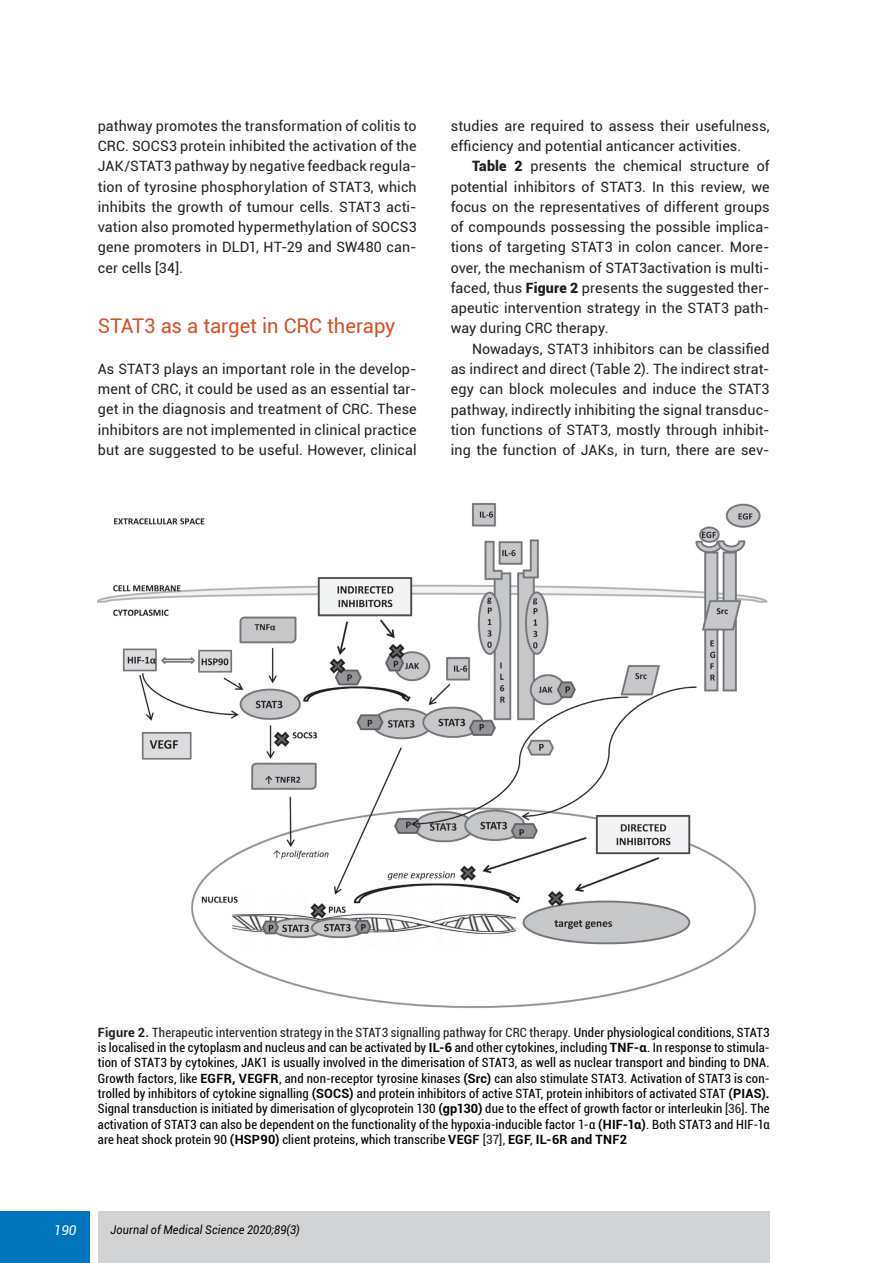
<style>
.page{position:relative;width:893px;height:1263px;background:#fff}
.page>*{position:absolute;margin:0;border:0;box-sizing:border-box;transform-origin:0 0}
.t1{font:20.25px "Roboto";letter-spacing:-.005em;color:#d25226}
.t2{font:14.25px/20.2px "Roboto";letter-spacing:.01em;color:#231f20;text-align:justify}
.t3{font:italic 13.5px "Roboto";color:#fff}
.t4{font:condensed 12.75px/15.3px "Roboto";letter-spacing:.01em;color:#000;text-align:justify}
.t5{font:italic 12px "Roboto";letter-spacing:.015em;color:#000;scale:.9 1}
.s1{font-weight:900}
.s2{font-weight:700;font-stretch:normal;color:#231f20}
.s3{color:#231f20}
.s4{font-weight:700;font-stretch:normal}
</style>
<div class="page">
<div style="left:0;top:1212px;width:89px;height:51px;background:#0075bd"></div>
<div style="left:98px;top:1212px;width:672px;height:51px;background:#d1d2d4"></div>
<img style="left:98px;top:503px;width:670px;height:505px">
<p class="t2" style="left:98px;top:115px;width:320px">pathway promotes the transformation of colitis to CRC. SOCS3 protein inhibited the activation of the JAK/STAT3 pathway by negative feedback regula‑ tion of tyrosine phosphorylation of STAT3, which inhibits the growth of tumour cells. STAT3 acti‑ vation also promoted hypermethylation of SOCS3 gene promoters in DLD1, HT-29 and SW480 can‑ cer cells [34].</p>
<h1 class="t1" style="left:98px;top:312px;width:299px">STAT3 as a target in CRC therapy</h1>
<p class="t2" style="left:98px;top:358px;width:320px">As STAT3 plays an important role in the develop‑ ment of CRC, it could be used as an essential tar‑ get in the diagnosis and treatment of CRC. These inhibitors are not implemented in clinical practice but are suggested to be useful. However, clinical</p>
<p class="t2" style="left:451px;top:115px;width:320px">studies are required to assess their usefulness, efficiency and potential anticancer activities.</p>
<p class="t2" style="left:451px;top:156px;width:320px;text-indent:21px"><span class="s1">Table 2</span> presents the chemical structure of potential inhibitors of STAT3. In this review, we focus on the representatives of different groups of compounds possessing the possible implica‑ tions of targeting STAT3 in colon cancer. More‑ over, the mechanism of STAT3activation is multi‑ faced, thus <span class="s1">Figure 2</span> presents the suggested ther‑ apeutic intervention strategy in the STAT3 path‑ way during CRC therapy.</p>
<p class="t2" style="left:451px;top:338px;width:320px;text-indent:21px">Nowadays, STAT3 inhibitors can be classified as indirect and direct (Table 2). The indirect strat‑ egy can block molecules and induce the STAT3 pathway, indirectly inhibiting the signal transduc‑ tion functions of STAT3, mostly through inhibit‑ ing the function of JAKs, in turn, there are sev‑</p>
<p class="t4" style="left:98px;top:1024px;width:673px"><span class="s2">Figure 2.</span> <span class="s3">Therapeutic intervention strategy in the STAT3 signalling pathway for CRC therapy.</span> Under physiological conditions, STAT3 is localised in the cytoplasm and nucleus and can be activated by <span class="s4">IL-6</span> and other cytokines, including <span class="s4">TNF-α</span>. In response to stimula&shy;tion of STAT3 by cytokines, JAK1 is usually involved in the dimerisation of STAT3, as well as nuclear transport and binding to DNA.<br>Growth factors, like <span class="s4">EGFR, VEGFR</span>, and non-receptor tyrosine kinases <span class="s4">(Src)</span> can also stimulate STAT3. Activation of STAT3 is con&shy;trolled by inhibitors of cytokine signalling <span class="s4">(SOCS)</span> and protein inhibitors of active STAT, protein inhibitors of activated STAT <span class="s4">(PIAS).<br></span>Signal transduction is initiated by dimerisation of glycoprotein 130 <span class="s4">(gp130)</span> due to the effect of growth factor or interleukin <span class="s3">[36]</span>. The activation of STAT3 can also be dependent on the functionality of the hypoxia-inducible factor 1-α <span class="s4">(HIF-1α)</span>. Both STAT3 and HIF-1α are heat shock protein 90 <span class="s4">(HSP90)</span> client proteins, which transcribe <span class="s4">VEGF</span> <span class="s3">[37],</span> <span class="s4">EGF</span>, <span class="s4">IL-6R and TNF2</span></p>
<p class="t3" style="left:54px;top:1220px;width:24px">190</p>
<p class="t5" style="left:111px;top:1221px;width:212px">Journal of Medical Science 2020;89(3)</p>
</div>
